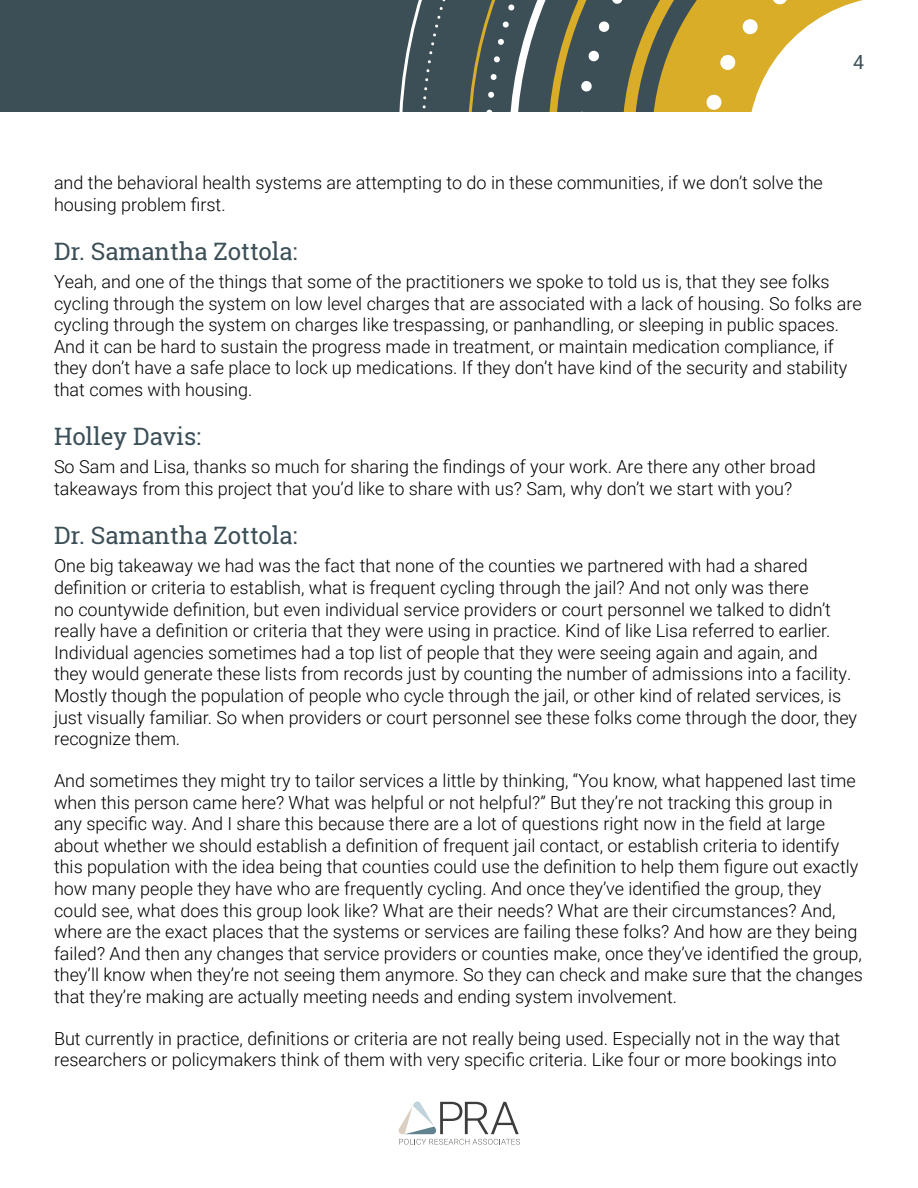
<style>
.page{position:relative;width:918px;height:1188px;background:#fff}
.page>*{position:absolute;margin:0;border:0;box-sizing:border-box;transform-origin:0 0}
.t1{font:24px "Roboto Slab";color:#3c4f57}
.t2{font:19.5px "Roboto";color:#3c4f57}
.t3{font:300 18px/21.6px "Roboto";color:#000}
</style>
<div class="page">
<div style="left:0;top:0;width:918px;height:112px;background:#3c4f57"></div>
<svg style="left:399px;top:0;width:519px;height:112px"></svg>
<svg style="left:398px;top:1101px;width:122px;height:44px"></svg>
<p class="t2" style="left:853px;top:48px;width:12px">4</p>
<p class="t3" style="left:54px;top:171px;width:770px">and the behavioral health systems are attempting to do in these communities, if we don’t solve the housing problem first.</p>
<h2 class="t1" style="left:54px;top:234px;width:245px">Dr. Samantha Zottola:</h2>
<p class="t3" style="left:54px;top:270px;width:809px">Yeah, and one of the things that some of the practitioners we spoke to told us is, that they see folks cycling through the system on low level charges that are associated with a lack of housing. So folks are cycling through the system on charges like trespassing, or panhandling, or sleeping in public spaces.<br>And it can be hard to sustain the progress made in treatment, or maintain medication compliance, if they don’t have a safe place to lock up medications. If they don’t have kind of the security and stability that comes with housing.</p>
<h2 class="t1" style="left:54px;top:420px;width:149px">Holley Davis:</h2>
<p class="t3" style="left:54px;top:455px;width:763px">So Sam and Lisa, thanks so much for sharing the findings of your work. Are there any other broad takeaways from this project that you’d like to share with us? Sam, why don’t we start with you?</p>
<h2 class="t1" style="left:54px;top:519px;width:245px">Dr. Samantha Zottola:</h2>
<p class="t3" style="left:54px;top:554px;width:805px">One big takeaway we had was the fact that none of the counties we partnered with had a shared definition or criteria to establish, what is frequent cycling through the jail? And not only was there<br>no countywide definition, but even individual service providers or court personnel we talked to didn’t really have a definition or criteria that they were using in practice. Kind of like Lisa referred to earlier.<br>Individual agencies sometimes had a top list of people that they were seeing again and again, and<br>they would generate these lists from records just by counting the number of admissions into a facility.<br>Mostly though the population of people who cycle through the jail, or other kind of related services, is just visually familiar. So when providers or court personnel see these folks come through the door, they recognize them.</p>
<p class="t3" style="left:54px;top:769px;width:810px">And sometimes they might try to tailor services a little by thinking, “You know, what happened last time when this person came here? What was helpful or not helpful?” But they’re not tracking this group in any specific way. And I share this because there are a lot of questions right now in the field at large about whether we should establish a definition of frequent jail contact, or establish criteria to identify this population with the idea being that counties could use the definition to help them figure out exactly how many people they have who are frequently cycling. And once they’ve identified the group, they could see, what does this group look like? What are their needs? What are their circumstances? And, where are the exact places that the systems or services are failing these folks? And how are they being failed? And then any changes that service providers or counties make, once they’ve identified the group, they’ll know when they’re not seeing them anymore. So they can check and make sure that the changes that they’re making are actually meeting needs and ending system involvement.</p>
<p class="t3" style="left:54px;top:1027px;width:788px">But currently in practice, definitions or criteria are not really being used. Especially not in the way that researchers or policymakers think of them with very specific criteria. Like four or more bookings into</p>
</div>
